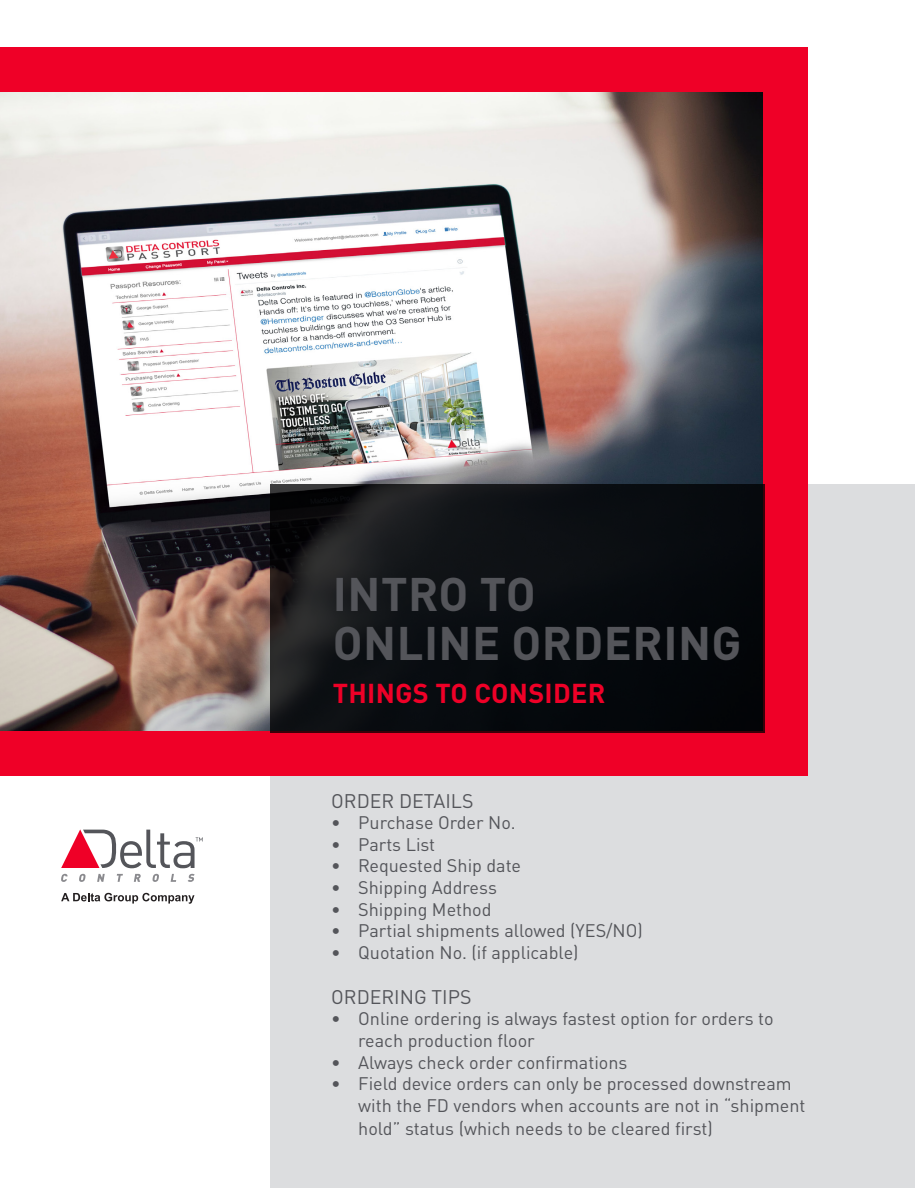
<style>
.page{position:relative;width:918px;height:1188px;background:#fff}
.page>*{position:absolute;margin:0;border:0;box-sizing:border-box;transform-origin:0 0}
.Cover_Title_02{font:700 46.5px "DIN Pro";letter-spacing:.01em;color:#54555a}
.Small_Title_01{font:700 27px "DIN Pro";letter-spacing:.01em;color:#ef0027}
.t1{font:19.5px "DIN Pro";color:#54555a}
.t2{font:18px/21.6px "DIN Pro";color:#54555a}
</style>
<div class="page">
<div style="left:270px;top:485px;width:644px;height:703px;background:#dcdddf"></div>
<img style="left:0;top:92px;width:763px;height:639px">
<div style="left:0;top:48px;width:808px;height:44px;background:#ef0027"></div>
<div style="left:0;top:731px;width:808px;height:45px;background:#ef0027"></div>
<div style="left:763px;top:48px;width:45px;height:701px;background:#ef0027"></div>
<svg style="left:270px;top:485px;width:495px;height:248px;background:#0d0f12"></svg>
<svg style="left:61px;top:893px;width:133px;height:11px"></svg>
<svg style="left:61px;top:874px;width:7px;height:8px"></svg>
<svg style="left:79px;top:874px;width:7px;height:8px"></svg>
<svg style="left:97px;top:874px;width:8px;height:8px"></svg>
<svg style="left:117px;top:874px;width:6px;height:8px"></svg>
<svg style="left:134px;top:874px;width:7px;height:8px"></svg>
<svg style="left:152px;top:874px;width:7px;height:8px"></svg>
<svg style="left:171px;top:874px;width:5px;height:8px"></svg>
<svg style="left:188px;top:874px;width:7px;height:8px"></svg>
<svg style="left:61px;top:829px;width:142px;height:39px"></svg>
<p class="Cover_Title_02" style="left:333px;top:555px;width:204px">INTRO TO</p>
<p class="Cover_Title_02" style="left:333px;top:605px;width:410px">ONLINE ORDERING</p>
<p class="Small_Title_01" style="left:333px;top:670px;width:274px">THINGS TO CONSIDER</p>
<p class="t1" style="left:331px;top:785px;width:144px">ORDER DETAILS</p>
<p class="t2" style="left:331px;top:810px;width:186px">• Purchase Order No.</p>
<p class="t2" style="left:331px;top:832px;width:106px">• Parts List</p>
<p class="t2" style="left:331px;top:853px;width:191px">• Requested Ship date</p>
<p class="t2" style="left:331px;top:875px;width:167px">• Shipping Address</p>
<p class="t2" style="left:331px;top:897px;width:162px">• Shipping Method</p>
<p class="t2" style="left:331px;top:918px;width:313px">• Partial shipments allowed (YES/NO)</p>
<p class="t2" style="left:331px;top:940px;width:249px">• Quotation No. (if applicable)</p>
<p class="t1" style="left:331px;top:981px;width:142px">ORDERING TIPS</p>
<p class="t2" style="left:358px;top:1006px;width:417px;text-indent:-27px">• Online ordering is always fastest option for orders to reach production floor</p>
<p class="t2" style="left:331px;top:1050px;width:298px">• Always check order confirmations</p>
<p class="t2" style="left:358px;top:1071px;width:449px;text-indent:-27px">• Field device orders can only be processed downstream with the FD vendors when accounts are not in “shipment</p>
<p class="t2" style="left:358px;top:1116px;width:356px">hold” status (which needs to be cleared first)</p>
</div>
